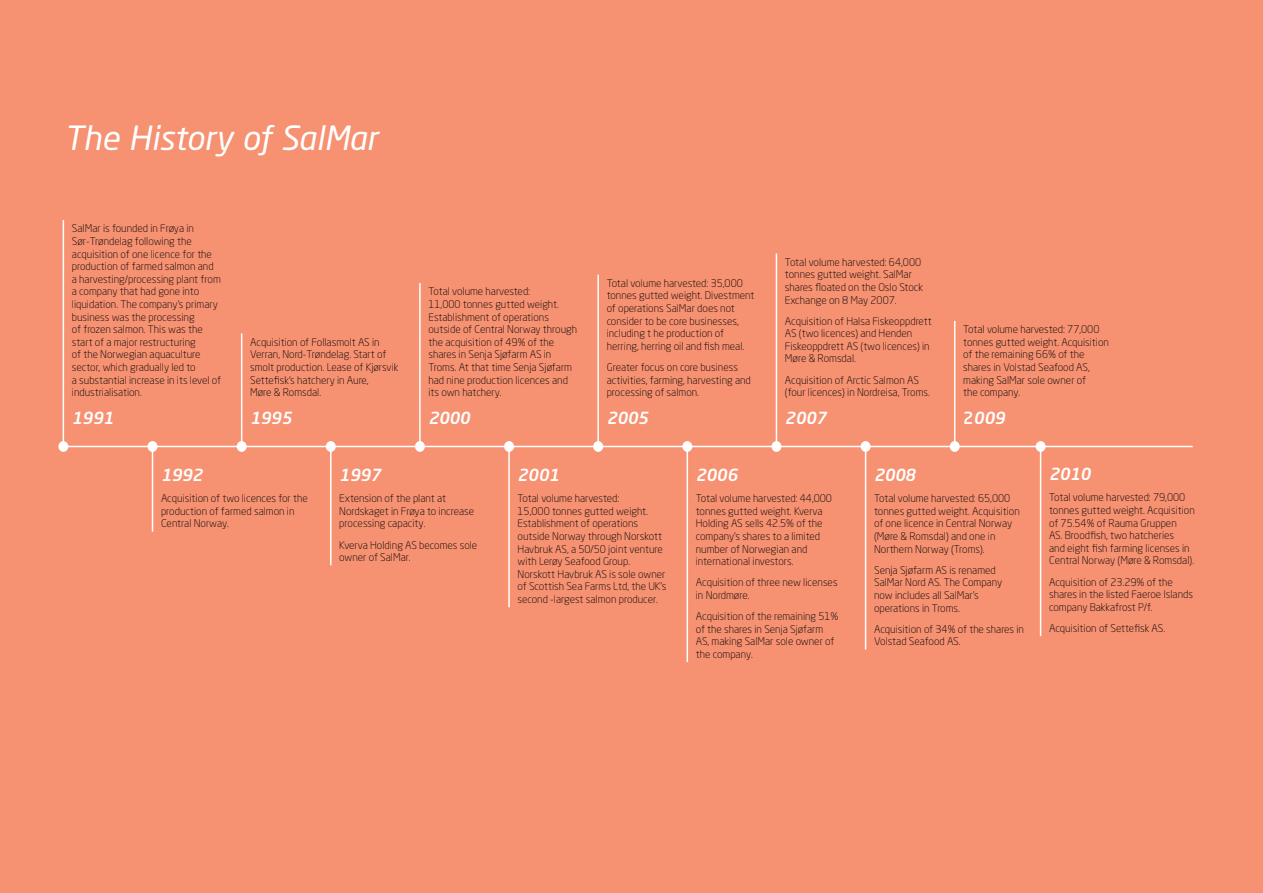
<style>
.page{position:relative;width:1263px;height:893px;background:#f69172}
.page>*{position:absolute;margin:0;border:0;box-sizing:border-box;transform-origin:0 0}
.t1{font:italic 33px "Neo Sans Pro";color:#fff}
.t2{font:italic 500 16.5px "Neo Sans Pro";color:#fff}
.t3{font:300 10.5px/12.6px "Neo Sans Pro";color:#000}
.s1{font-style:normal}
</style>
<div class="page">
<hr style="left:152px;top:447px;width:1px;height:85px;background:#fff">
<hr style="left:330px;top:447px;width:1px;height:118px;background:#fff">
<hr style="left:508px;top:447px;width:2px;height:160px;background:#fff">
<hr style="left:686px;top:447px;width:2px;height:215px;background:#fff">
<hr style="left:865px;top:447px;width:1px;height:202px;background:#fff">
<hr style="left:63px;top:220px;width:1px;height:226px;background:#fff">
<hr style="left:241px;top:333px;width:1px;height:113px;background:#fff">
<hr style="left:419px;top:283px;width:2px;height:163px;background:#fff">
<hr style="left:597px;top:275px;width:2px;height:171px;background:#fff">
<hr style="left:776px;top:253px;width:1px;height:193px;background:#fff">
<hr style="left:954px;top:321px;width:1px;height:125px;background:#fff">
<hr style="left:63px;top:446px;width:1129px;height:1px;background:#fff">
<div style="left:58px;top:441px;width:10px;height:11px;background:#fff;border-radius:50%"></div>
<div style="left:148px;top:441px;width:9px;height:11px;background:#fff;border-radius:50%"></div>
<div style="left:237px;top:441px;width:10px;height:11px;background:#fff;border-radius:50%"></div>
<div style="left:326px;top:441px;width:10px;height:11px;background:#fff;border-radius:50%"></div>
<div style="left:415px;top:441px;width:10px;height:11px;background:#fff;border-radius:50%"></div>
<div style="left:504px;top:441px;width:10px;height:11px;background:#fff;border-radius:50%"></div>
<div style="left:593px;top:441px;width:10px;height:11px;background:#fff;border-radius:50%"></div>
<div style="left:682px;top:441px;width:10px;height:11px;background:#fff;border-radius:50%"></div>
<div style="left:771px;top:441px;width:10px;height:11px;background:#fff;border-radius:50%"></div>
<div style="left:861px;top:441px;width:9px;height:11px;background:#fff;border-radius:50%"></div>
<div style="left:950px;top:441px;width:10px;height:11px;background:#fff;border-radius:50%"></div>
<div style="left:1036px;top:441px;width:10px;height:11px;background:#fff;border-radius:50%"></div>
<hr style="left:1040px;top:446px;width:1px;height:190px;background:#fff">
<h1 class="t1" style="left:64px;top:117px;width:316px">The History of SalMar</h1>
<p class="t3" style="left:72px;top:222px;width:151px">SalMar is founded in Frøya in<br>Sør-Trøndelag following the acquisition of one licence for the production of farmed salmon and a harvesting/processing plant from a company that had gone into liquidation. The company’s primary business was the processing<br>of frozen salmon. This was the start of a major restructuring<br>of the Norwegian aquaculture sector, which gradually led to<br>a substantial increase in its level of industrialisation.</p>
<h2 class="t2" style="left:72px;top:408px;width:43px">1991</h2>
<p class="t3" style="left:250px;top:336px;width:150px">Acquisition of Follasmolt AS in<br>Verran, Nord-Trøndelag. Start of smolt production. Lease of Kjørsvik<br>Settefisk’s hatchery in Aure,<br>Møre &amp; Romsdal.</p>
<h2 class="t2" style="left:250px;top:408px;width:43px">1995</h2>
<p class="t3" style="left:428px;top:285px;width:150px">Total volume harvested:<br>11,000 tonnes gutted weight.<br>Establishment of operations outside of Central Norway through the acquisition of 49% of the shares in Senja Sjøfarm AS in<br>Troms. At that time Senja Sjøfarm had nine production licences and its own hatchery.</p>
<h2 class="t2" style="left:428px;top:408px;width:43px">2000</h2>
<p class="t3" style="left:607px;top:277px;width:149px">Total volume harvested: 35,000 tonnes gutted weight. Divestment of operations SalMar does not consider to be core businesses, including t he production of herring, herring oil and fish meal.</p>
<p class="t3" style="left:607px;top:361px;width:146px">Greater focus on core business activities, farming, harvesting and processing of salmon.</p>
<h2 class="t2" style="left:607px;top:408px;width:43px">2005</h2>
<p class="t3" style="left:785px;top:256px;width:140px">Total volume harvested: 64,000 tonnes gutted weight. SalMar shares floated on the Oslo Stock<br>Exchange on 8 May 2007.</p>
<p class="t3" style="left:785px;top:314px;width:148px">Acquisition of Halsa Fiskeoppdrett<br>AS (two licences) and Henden<br>Fiskeoppdrett AS (two licences) in<br>Møre &amp; Romsdal.</p>
<p class="t3" style="left:785px;top:373px;width:146px">Acquisition of Arctic Salmon AS (four licences) in Nordreisa, Troms.</p>
<h2 class="t2" style="left:785px;top:408px;width:43px">2007</h2>
<p class="t3" style="left:963px;top:323px;width:147px">Total volume harvested: 77,000 tonnes gutted weight. Acquisition of the remaining 66% of the shares in Volstad Seafood AS, making SalMar sole owner of<br>the company.</p>
<h2 class="t2" style="left:963px;top:408px;width:43px"><span class="s1">2</span>009</h2>
<h2 class="t2" style="left:161px;top:465px;width:43px">1992</h2>
<p class="t3" style="left:161px;top:492px;width:148px">Acquisition of two licences for the production of farmed salmon in<br>Central Norway.</p>
<h2 class="t2" style="left:339px;top:465px;width:43px">1997</h2>
<p class="t3" style="left:339px;top:492px;width:136px">Extension of the plant at<br>Nordskaget in Frøya to increase processing capacity.</p>
<p class="t3" style="left:339px;top:538px;width:140px">Kverva Holding AS becomes sole owner of SalMar.</p>
<h2 class="t2" style="left:518px;top:465px;width:43px">2001</h2>
<p class="t3" style="left:518px;top:492px;width:150px">Total volume harvested:<br>15,000 tonnes gutted weight.<br>Establishment of operations outside Norway through Norskott<br>Havbruk AS, a 50/50 joint venture with Lerøy Seafood Group.<br>Norskott Havbruk AS is sole owner of Scottish Sea Farms Ltd, the UK’s second -largest salmon producer.</p>
<h2 class="t2" style="left:696px;top:465px;width:43px">2006</h2>
<p class="t3" style="left:696px;top:492px;width:138px">Total volume harvested: 44,000 tonnes gutted weight. Kverva<br>Holding AS sells 42.5% of the company’s shares to a limited number of Norwegian and international investors.</p>
<p class="t3" style="left:696px;top:576px;width:143px">Acquisition of three new licenses in Nordmøre.</p>
<p class="t3" style="left:696px;top:610px;width:144px">Acquisition of the remaining 51% of the shares in Senja Sjøfarm<br>AS, making SalMar sole owner of the company.</p>
<h2 class="t2" style="left:874px;top:465px;width:43px">2008</h2>
<p class="t3" style="left:874px;top:492px;width:147px">Total volume harvested: 65,000 tonnes gutted weight. Acquisition of one licence in Central Norway (Møre &amp; Romsdal) and one in<br>Northern Norway (Troms).</p>
<p class="t3" style="left:874px;top:563px;width:130px">Senja Sjøfarm AS is renamed<br>SalMar Nord AS. The Company now includes all SalMar’s operations in Troms.</p>
<p class="t3" style="left:874px;top:622px;width:151px">Acquisition of 34% of the shares in<br>Volstad Seafood AS.</p>
<h2 class="t2" style="left:1049px;top:464px;width:43px">2010</h2>
<p class="t3" style="left:1049px;top:491px;width:147px">Total volume harvested: 79,000 tonnes gutted weight. Acquisition of 75.54% of Rauma Gruppen<br>AS. Broodfish, two hatcheries<br>and eight fish farming licenses in<br>Central Norway (Møre &amp; Romsdal).</p>
<p class="t3" style="left:1049px;top:575px;width:146px">Acquisition of 23.29% of the shares in the listed Faeroe Islands company Bakkafrost P/f.</p>
<p class="t3" style="left:1049px;top:622px;width:117px">Acquisition of Settefisk AS.</p>
</div>
